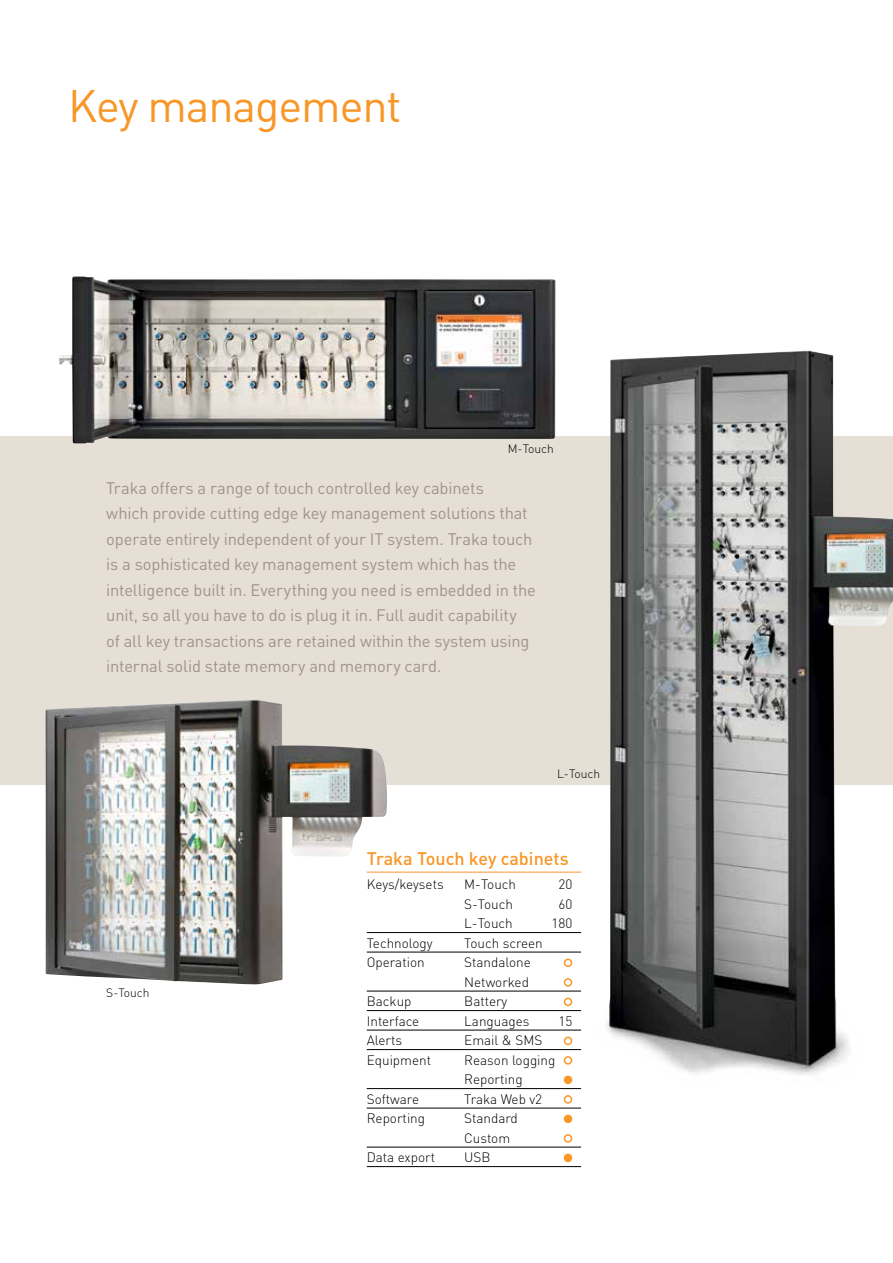
<style>
.page{position:relative;width:893px;height:1263px;background:#fff}
.page>*{position:absolute;margin:0;border:0;box-sizing:border-box;transform-origin:0 0}
.t1{font:45px "DIN";letter-spacing:-.025em;color:#f89728}
.t2{font:500 18px "DIN";color:#f89728}
.t3{font:16.5px/25.5px "DIN";letter-spacing:-.01em;color:#9f948a}
.t4{font:300 13.5px/19.5px "DIN";color:#000}
.t5{font:300 12px "DIN";color:#000}
</style>
<div class="page">
<div style="left:0;top:437px;width:893px;height:348px;background:#e5dfd6"></div>
<img style="left:46px;top:700px;width:341px;height:284px">
<img style="left:588px;top:351px;width:305px;height:724px">
<img style="left:59px;top:276px;width:497px;height:167px">
<hr style="left:367px;top:872px;width:214px;height:1px;background:#f89728">
<hr style="left:367px;top:932px;width:214px;height:1px;background:#000">
<hr style="left:367px;top:952px;width:214px;height:1px;background:#000">
<hr style="left:367px;top:991px;width:214px;height:1px;background:#000">
<hr style="left:367px;top:1010px;width:214px;height:1px;background:#000">
<hr style="left:367px;top:1030px;width:214px;height:1px;background:#000">
<hr style="left:367px;top:1049px;width:214px;height:1px;background:#000">
<hr style="left:367px;top:1088px;width:214px;height:1px;background:#000">
<hr style="left:367px;top:1108px;width:214px;height:1px;background:#000">
<hr style="left:367px;top:1147px;width:214px;height:1px;background:#000">
<hr style="left:367px;top:1166px;width:214px;height:1px;background:#000">
<div style="left:564px;top:959px;width:8px;height:8px;border:2px solid #f89728;border-radius:50%"></div>
<div style="left:564px;top:978px;width:8px;height:9px;border:2px solid #f89728;border-radius:50%"></div>
<div style="left:564px;top:998px;width:8px;height:8px;border:2px solid #f89728;border-radius:50%"></div>
<div style="left:564px;top:1037px;width:8px;height:8px;border:2px solid #f89728;border-radius:50%"></div>
<div style="left:564px;top:1056px;width:8px;height:9px;border:2px solid #f89728;border-radius:50%"></div>
<div style="left:564px;top:1076px;width:8px;height:8px;background:#f89728;border-radius:50%"></div>
<div style="left:564px;top:1095px;width:8px;height:9px;border:2px solid #f89728;border-radius:50%"></div>
<div style="left:564px;top:1115px;width:8px;height:8px;background:#f89728;border-radius:50%"></div>
<div style="left:564px;top:1134px;width:8px;height:9px;border:2px solid #f89728;border-radius:50%"></div>
<div style="left:564px;top:1154px;width:8px;height:8px;background:#f89728;border-radius:50%"></div>
<h1 class="t1" style="left:68px;top:77px;width:335px">Key management</h1>
<p class="t5" style="left:508px;top:441px;width:48px">M-Touch</p>
<p class="t3" style="left:106px;top:475px;width:431px">Traka offers a range of touch controlled key cabinets<br>which provide cutting edge key management solutions that operate entirely independent of your IT system. Traka touch is a sophisticated key management system which has the intelligence built in. Everything you need is embedded in the unit, so all you have to do is plug it in. Full audit capability<br>of all key transactions are retained within the system using internal solid state memory and memory card.</p>
<p class="t5" style="left:557px;top:766px;width:45px">L-Touch</p>
<p class="t5" style="left:106px;top:985px;width:45px">S-Touch</p>
<p class="t2" style="left:367px;top:847px;width:203px">Traka Touch key cabinets</p>
<p class="t4" style="left:367px;top:874px;width:78px">Keys/keysets</p>
<p class="t4" style="left:464px;top:874px;width:53px">M-Touch</p>
<p class="t4" style="left:558px;top:874px;width:15px">20</p>
<p class="t4" style="left:464px;top:894px;width:50px">S-Touch</p>
<p class="t4" style="left:558px;top:894px;width:15px">60</p>
<p class="t4" style="left:464px;top:913px;width:50px">L-Touch</p>
<p class="t4" style="left:551px;top:913px;width:22px">180</p>
<p class="t4" style="left:367px;top:933px;width:67px">Technology</p>
<p class="t4" style="left:464px;top:933px;width:80px">Touch screen</p>
<p class="t4" style="left:367px;top:952px;width:59px">Operation</p>
<p class="t4" style="left:464px;top:952px;width:68px">Standalone<br>Networked</p>
<p class="t4" style="left:367px;top:991px;width:46px">Backup</p>
<p class="t4" style="left:464px;top:991px;width:45px">Battery</p>
<p class="t4" style="left:367px;top:1011px;width:54px">Interface</p>
<p class="t4" style="left:464px;top:1011px;width:67px">Languages</p>
<p class="t4" style="left:558px;top:1011px;width:15px">15</p>
<p class="t4" style="left:367px;top:1030px;width:37px">Alerts</p>
<p class="t4" style="left:464px;top:1030px;width:80px">Email &amp; SMS</p>
<p class="t4" style="left:367px;top:1050px;width:66px">Equipment</p>
<p class="t4" style="left:464px;top:1050px;width:93px">Reason logging<br>Reporting</p>
<p class="t4" style="left:367px;top:1089px;width:54px">Software</p>
<p class="t4" style="left:464px;top:1089px;width:79px">Traka Web v2</p>
<p class="t4" style="left:367px;top:1108px;width:60px">Reporting</p>
<p class="t4" style="left:464px;top:1108px;width:55px">Standard<br>Custom</p>
<p class="t4" style="left:367px;top:1147px;width:70px">Data export</p>
<p class="t4" style="left:464px;top:1147px;width:28px">USB</p>
</div>
